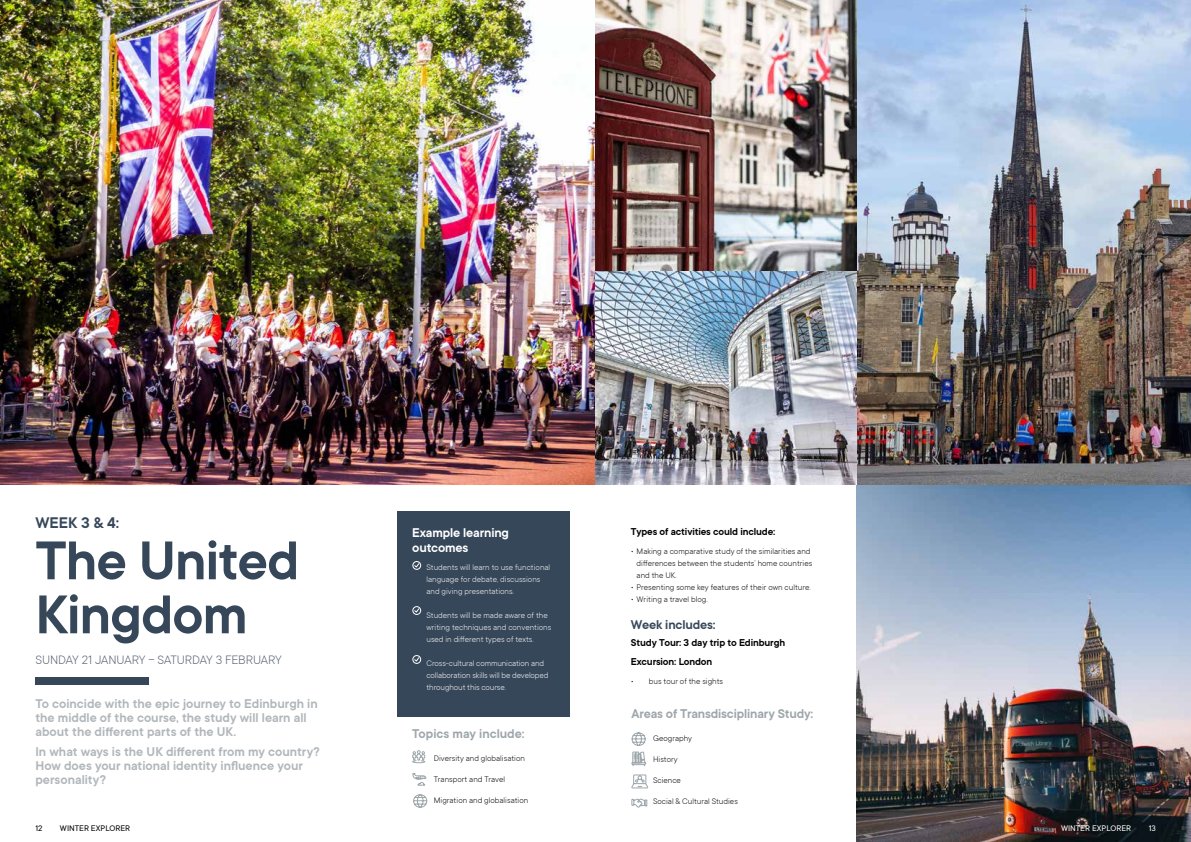
<style>
.page{position:relative;width:1191px;height:842px;background:#fff}
.page>*{position:absolute;margin:0;border:0;box-sizing:border-box;transform-origin:0 0}
.t1{font:600 60px/54px "TT Commons";letter-spacing:-.015em;color:#36475a}
.t2{font:600 17px "TT Commons";color:#36475a}
.t3{font:600 14px/14px "TT Commons";color:#b1b7bb}
.t4{font:600 14px "TT Commons";letter-spacing:-.01em;color:#9da6ab}
.t5{font:600 14px/15px "TT Commons";letter-spacing:-.01em;color:#fff}
.t6{font:600 14px "TT Commons";letter-spacing:-.01em;color:#36475a}
.t7{font:300 13.5px "TT Commons";letter-spacing:-.005em;color:#576273}
.t8{font:600 11px/18.8px "TT Commons";letter-spacing:-.01em;color:#000}
.t9{font:300 9px/12px "TT Commons";color:#000}
.t10{font:300 9px/12px "TT Commons";color:#fff}
.t11{font:9px "TT Commons";color:#000}
.t12{font:9px "TT Commons";color:#fff}
</style>
<div class="page">
<div style="left:35px;top:677px;width:114px;height:7px;background:#36475a"></div>
<div style="left:397px;top:511px;width:173px;height:205px;background:#36475a"></div>
<img style="left:0;top:0;width:856px;height:484px">
<svg style="left:412px;top:561px;width:9px;height:9px"></svg>
<svg style="left:412px;top:606px;width:9px;height:9px"></svg>
<svg style="left:412px;top:655px;width:9px;height:9px"></svg>
<svg style="left:412px;top:750px;width:13px;height:13px"></svg>
<svg style="left:631px;top:798px;width:16px;height:10px"></svg>
<svg style="left:631px;top:774px;width:17px;height:15px"></svg>
<svg style="left:412px;top:773px;width:15px;height:13px"></svg>
<svg style="left:413px;top:794px;width:15px;height:14px"></svg>
<svg style="left:631px;top:732px;width:15px;height:34px"></svg>
<img style="left:856px;top:0;width:335px;height:842px">
<h2 class="t2" style="left:35px;top:513px;width:85px">WEEK 3 &amp; 4:</h2>
<h1 class="t1" style="left:35px;top:535px;width:265px">The United<br>Kingdom</h1>
<h3 class="t7" style="left:35px;top:652px;width:248px">SUNDAY 21 JANUARY – SATURDAY 3 FEBRUARY</h3>
<h3 class="t3" style="left:35px;top:697px;width:284px">To coincide with the epic journey to Edinburgh in the middle of the course, the study will learn all about the different parts of the UK.</h3>
<h3 class="t3" style="left:35px;top:745px;width:286px">In what ways is the UK different from my country?<br>How does your national identity influence your personality?</h3>
<h3 class="t5" style="left:412px;top:525px;width:98px">Example learning outcomes</h3>
<p class="t10" style="left:426px;top:561px;width:125px">Students will learn to use functional language for debate, discussions and giving presentations.</p>
<p class="t10" style="left:426px;top:609px;width:126px">Students will be made aware of the writing techniques and conventions used in different types of texts.</p>
<p class="t10" style="left:426px;top:657px;width:123px">Cross-cultural communication and collaboration skills will be developed throughout this course.</p>
<h3 class="t4" style="left:412px;top:726px;width:114px">Topics may include:</h3>
<p class="t9" style="left:434px;top:752px;width:93px">Diversity and globalisation</p>
<p class="t9" style="left:434px;top:773px;width:73px">Transport and Travel</p>
<p class="t9" style="left:434px;top:794px;width:96px">Migration and globalisation</p>
<p class="t8" style="left:631px;top:522px;width:146px">Types of activities could include:</p>
<p class="t9" style="left:636px;top:545px;width:177px;text-indent:-6px">• Making a comparative study of the similarities and differences between the students’ home countries and the UK.</p>
<p class="t9" style="left:631px;top:581px;width:181px">• Presenting some key features of their own culture.</p>
<p class="t9" style="left:631px;top:593px;width:78px">• Writing a travel blog.</p>
<h3 class="t6" style="left:631px;top:616px;width:86px">Week includes:</h3>
<p class="t8" style="left:631px;top:633px;width:156px">Study Tour: 3 day trip to Edinburgh<br>Excursion: London</p>
<p class="t9" style="left:631px;top:675px;width:94px">• bus tour of the sights</p>
<h3 class="t4" style="left:631px;top:706px;width:183px">Areas of Transdisciplinary Study:</h3>
<p class="t9" style="left:653px;top:732px;width:41px">Geography</p>
<p class="t9" style="left:653px;top:753px;width:26px">History</p>
<p class="t9" style="left:653px;top:774px;width:29px">Science</p>
<p class="t9" style="left:653px;top:795px;width:86px">Social &amp; Cultural Studies</p>
<p class="t11" style="left:35px;top:824px;width:9px">12</p>
<p class="t11" style="left:60px;top:824px;width:72px">WINTER EXPLORER</p>
<p class="t12" style="left:1061px;top:823px;width:72px">WINTER EXPLORER</p>
<p class="t12" style="left:1148px;top:823px;width:9px">13</p>
</div>
